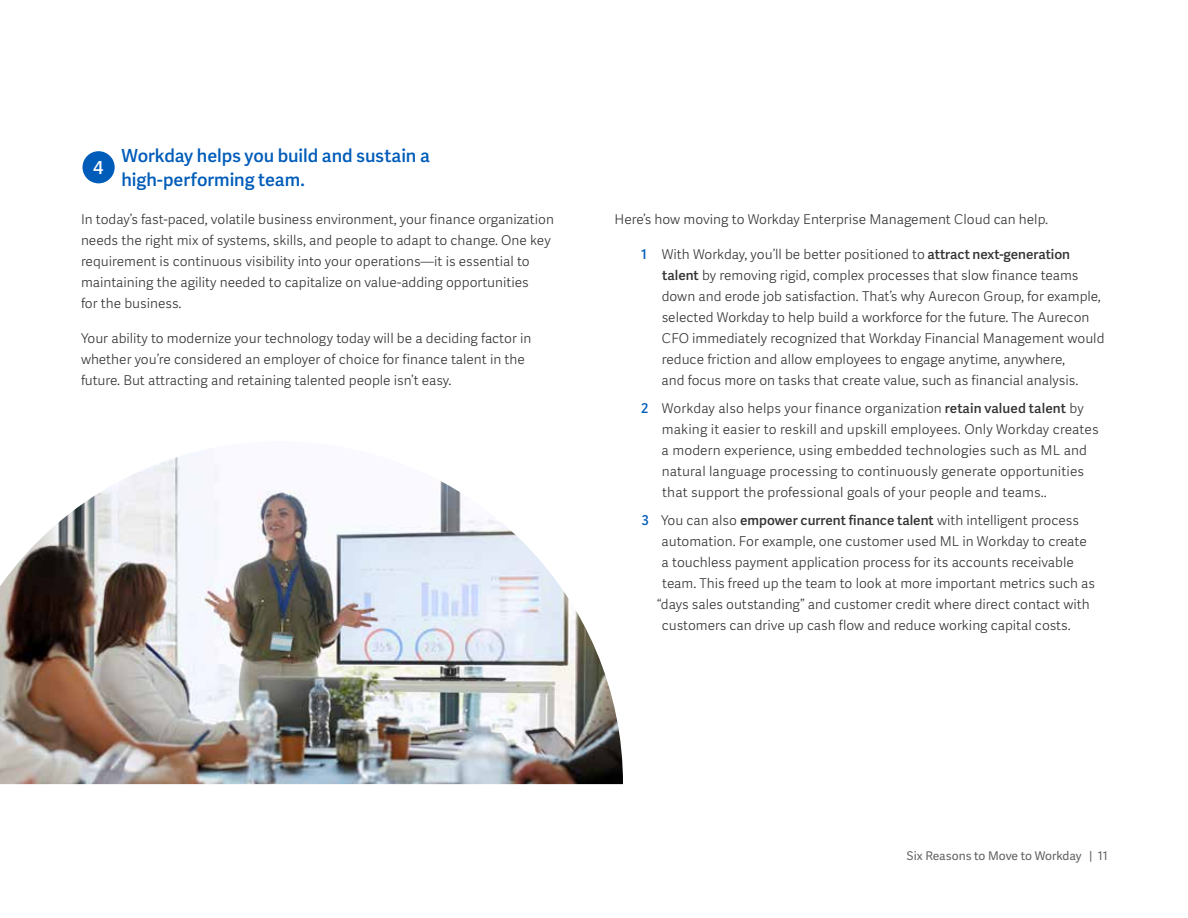
<style>
.page{position:relative;width:1188px;height:918px;background:#fff}
.page>*{position:absolute;margin:0;border:0;box-sizing:border-box;transform-origin:0 0}
.t1{font:500 18px/24px "Workday Adelle Sans";letter-spacing:-.005em;color:#005cb9}
.t2{font:500 18px "Workday Adelle Sans";color:#fff}
.t3{font:300 13.5px/21px "Workday Adelle Sans";color:#333}
.t4{font:12px "Workday Adelle Sans";color:#616161}
.s1{font-weight:500;color:#005cb9}
.s2{font-weight:500}
</style>
<div class="page">
<div style="left:83px;top:151px;width:32px;height:32px;background:#005cb9;border-radius:50%"></div>
<img style="left:0;top:450px;width:623px;height:334px">
<h1 class="t1" style="left:122px;top:144px;width:310px">Workday helps you build and sustain a high-performing team.</h1>
<p class="t3" style="left:81px;top:210px;width:474px">In today’s fast-paced, volatile business environment, your finance organization needs the right mix of systems, skills, and people to adapt to change. One key requirement is continuous visibility into your operations—it is essential to maintaining the agility needed to capitalize on value-adding opportunities<br>for the business.</p>
<p class="t3" style="left:81px;top:328px;width:452px">Your ability to modernize your technology today will be a deciding factor in whether you’re considered an employer of choice for finance talent in the future. But attracting and retaining talented people isn’t easy.</p>
<h1 class="t2" style="left:93px;top:157px;width:12px">4</h1>
<p class="t3" style="left:615px;top:210px;width:435px">Here’s how moving to Workday Enterprise Management Cloud can help.</p>
<p class="t3" style="left:662px;top:244px;width:444px;text-indent:-20px"><span class="s1">1</span> With Workday, you’ll be better positioned to <span class="s2">attract next-generation talent</span> by removing rigid, complex processes that slow finance teams down and erode job satisfaction. That’s why Aurecon Group, for example, selected Workday to help build a workforce for the future. The Aurecon CFO immediately recognized that Workday Financial Management would reduce friction and allow employees to engage anytime, anywhere,<br>and focus more on tasks that create value, such as financial analysis.</p>
<p class="t3" style="left:662px;top:398px;width:439px;text-indent:-20px"><span class="s1">2</span> Workday also helps your finance organization <span class="s2">retain valued talent</span> by making it easier to reskill and upskill employees. Only Workday creates a modern experience, using embedded technologies such as ML and natural language processing to continuously generate opportunities that support the professional goals of your people and teams..</p>
<p class="t3" style="left:641px;top:510px;width:439px"><span class="s1">3</span> You can also <span class="s2">empower current finance talent</span> with intelligent process</p>
<p class="t3" style="left:662px;top:531px;width:427px">automation. For example, one customer used ML in Workday to create</p>
<p class="t3" style="left:662px;top:552px;width:414px">a touchless payment application process for its accounts receivable</p>
<p class="t3" style="left:662px;top:573px;width:434px">team. This freed up the team to look at more important metrics such as</p>
<p class="t3" style="left:657px;top:594px;width:434px">“days sales outstanding” and customer credit where direct contact with</p>
<p class="t3" style="left:662px;top:615px;width:411px">customers can drive up cash flow and reduce working capital costs.</p>
<p class="t4" style="left:907px;top:849px;width:203px">Six Reasons to Move to Workday | 11</p>
</div>
